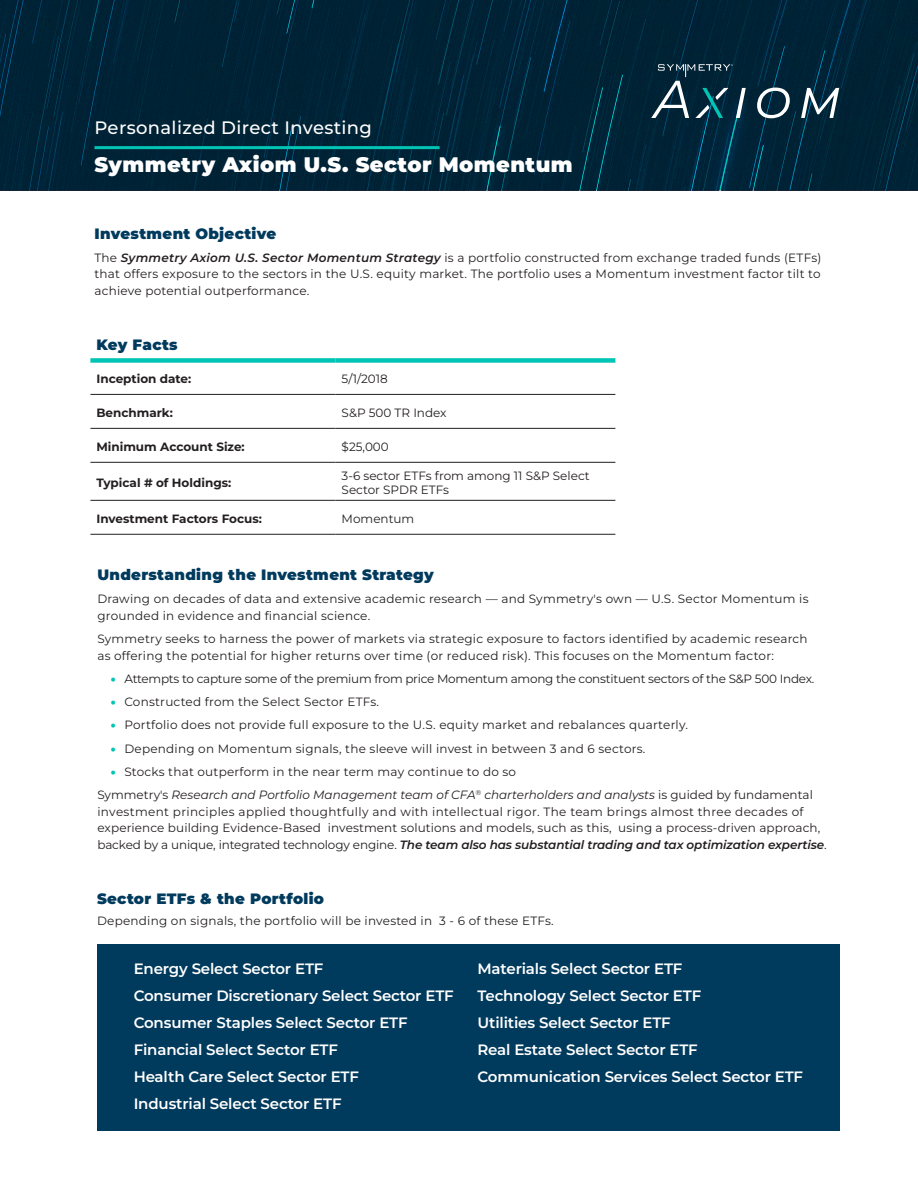
<style>
.page{position:relative;width:918px;height:1188px;background:#fff}
.page>*{position:absolute;margin:0;border:0;box-sizing:border-box;transform-origin:0 0}
.t1{font:900 21px "Montserrat";letter-spacing:.02em;color:#fff}
.t2{font:500 18px "Montserrat";letter-spacing:.02em;color:#fff}
.t3{font:600 15px "Montserrat";letter-spacing:-.01em;color:#fff}
.t4{font:900 15px "Montserrat";letter-spacing:.02em;color:#003a5d}
.t5{font:12px/16.5px "Montserrat";letter-spacing:.02em;color:#231f20}
.t6{font:12px "Montserrat";letter-spacing:-.02em;color:#231f20}
.t7{font:700 12px "Montserrat";color:#231f20}
.t8{font:12px/14.4px "Montserrat";color:#231f20}
.s1{font-weight:600;font-style:italic}
.s2{font-weight:900;color:#00c4b4}
.s3{font-style:italic}
</style>
<div class="page">
<div style="left:97px;top:944px;width:743px;height:186px;background:#003a5d"></div>
<svg style="left:0;top:0;width:918px;height:190px;background:#002437"></svg>
<div style="left:90px;top:358px;width:246px;height:5px;background:#00c4b4"></div>
<div style="left:336px;top:358px;width:279px;height:5px;background:#00c4b4"></div>
<hr style="left:90px;top:394px;width:246px;height:1px;background:#231f20">
<hr style="left:336px;top:394px;width:279px;height:1px;background:#231f20">
<hr style="left:90px;top:428px;width:246px;height:1px;background:#231f20">
<hr style="left:336px;top:428px;width:279px;height:1px;background:#231f20">
<hr style="left:90px;top:462px;width:246px;height:1px;background:#231f20">
<hr style="left:336px;top:462px;width:279px;height:1px;background:#231f20">
<hr style="left:90px;top:500px;width:246px;height:1px;background:#231f20">
<hr style="left:336px;top:500px;width:279px;height:1px;background:#231f20">
<hr style="left:90px;top:534px;width:246px;height:1px;background:#231f20">
<hr style="left:336px;top:534px;width:279px;height:1px;background:#231f20">
<svg style="left:757px;top:88px;width:33px;height:30px"></svg>
<svg style="left:801px;top:88px;width:38px;height:30px"></svg>
<svg style="left:651px;top:64px;width:95px;height:54px;background:#234656"></svg>
<hr style="left:94px;top:146px;width:346px;height:3px;background:#00c4b4">
<p class="t2" style="left:94px;top:115px;width:279px">Personalized Direct Investing</p>
<p class="t1" style="left:94px;top:151px;width:480px">Symmetry Axiom U.S. Sector Momentum</p>
<p class="t4" style="left:94px;top:223px;width:183px">Investment Objective</p>
<p class="t5" style="left:94px;top:249px;width:728px;text-align:justify">The <span class="s1">Symmetry Axiom U.S. Sector Momentum Strategy</span> is a portfolio constructed from exchange traded funds (ETFs) that offers exposure to the sectors in the U.S. equity market. The portfolio uses a Momentum investment factor tilt to achieve potential outperformance.</p>
<p class="t4" style="left:96px;top:334px;width:83px">Key Facts</p>
<p class="t7" style="left:96px;top:371px;width:96px">Inception date:</p>
<p class="t5" style="left:342px;top:370px;width:48px">5/1/2018</p>
<p class="t7" style="left:96px;top:405px;width:78px">Benchmark:</p>
<p class="t8" style="left:342px;top:405px;width:107px">S&amp;P 500 TR Index</p>
<p class="t7" style="left:96px;top:439px;width:150px">Minimum Account Size:</p>
<p class="t5" style="left:342px;top:438px;width:49px">$25,000</p>
<p class="t7" style="left:96px;top:475px;width:136px">Typical # of Holdings:</p>
<p class="t8" style="left:342px;top:468px;width:250px">3-6 sector ETFs from among 11 S&amp;P Select<br>Sector SPDR ETFs</p>
<p class="t7" style="left:96px;top:511px;width:167px">Investment Factors Focus:</p>
<p class="t8" style="left:342px;top:511px;width:74px">Momentum</p>
<p class="t4" style="left:97px;top:565px;width:338px">Understanding the Investment Strategy</p>
<p class="t5" style="left:97px;top:591px;width:713px">Drawing on decades of data and extensive academic research — and Symmetry's own — U.S. Sector Momentum is grounded in evidence and financial science.</p>
<p class="t5" style="left:97px;top:630px;width:712px">Symmetry seeks to harness the power of markets via strategic exposure to factors identified by academic research as offering the potential for higher returns over time (or reduced risk). This focuses on the Momentum factor:</p>
<p class="t6" style="left:111px;top:671px;width:705px"><span class="s2">•</span> Attempts to capture some of the premium from price Momentum among the constituent sectors of the S&amp;P 500 Index.</p>
<p class="t5" style="left:111px;top:693px;width:270px"><span class="s2">•</span> Constructed from the Select Sector ETFs.</p>
<p class="t5" style="left:111px;top:717px;width:579px"><span class="s2">•</span> Portfolio does not provide full exposure to the U.S. equity market and rebalances quarterly.</p>
<p class="t5" style="left:111px;top:740px;width:536px"><span class="s2">•</span> Depending on Momentum signals, the sleeve will invest in between 3 and 6 sectors.</p>
<p class="t5" style="left:111px;top:763px;width:407px"><span class="s2">•</span> Stocks that outperform in the near term may continue to do so</p>
<p class="t5" style="left:97px;top:786px;width:731px">Symmetry's <span class="s3">Research and Portfolio Management team of CFA</span><sup>®</sup> <span class="s3">charterholders and analysts</span> is guided by fundamental investment principles applied thoughtfully and with intellectual rigor. The team brings almost three decades of experience building Evidence-Based investment solutions and models, such as this, using a process-driven approach, backed by a unique, integrated technology engine. <span class="s1">The team also has substantial trading and tax optimization expertise</span>.</p>
<p class="t4" style="left:97px;top:888px;width:228px">Sector ETFs &amp; the Portfolio</p>
<p class="t5" style="left:97px;top:912px;width:458px">Depending on signals, the portfolio will be invested in 3 - 6 of these ETFs.</p>
<p class="t3" style="left:134px;top:958px;width:191px">Energy Select Sector ETF</p>
<p class="t3" style="left:134px;top:985px;width:322px">Consumer Discretionary Select Sector ETF</p>
<p class="t3" style="left:134px;top:1012px;width:276px">Consumer Staples Select Sector ETF</p>
<p class="t3" style="left:134px;top:1039px;width:206px">Financial Select Sector ETF</p>
<p class="t3" style="left:134px;top:1066px;width:227px">Health Care Select Sector ETF</p>
<p class="t3" style="left:134px;top:1093px;width:209px">Industrial Select Sector ETF</p>
<p class="t3" style="left:477px;top:958px;width:206px">Materials Select Sector ETF</p>
<p class="t3" style="left:477px;top:985px;width:225px">Technology Select Sector ETF</p>
<p class="t3" style="left:477px;top:1012px;width:195px">Utilities Select Sector ETF</p>
<p class="t3" style="left:477px;top:1039px;width:222px">Real Estate Select Sector ETF</p>
<p class="t3" style="left:477px;top:1066px;width:327px">Communication Services Select Sector ETF</p>
</div>
